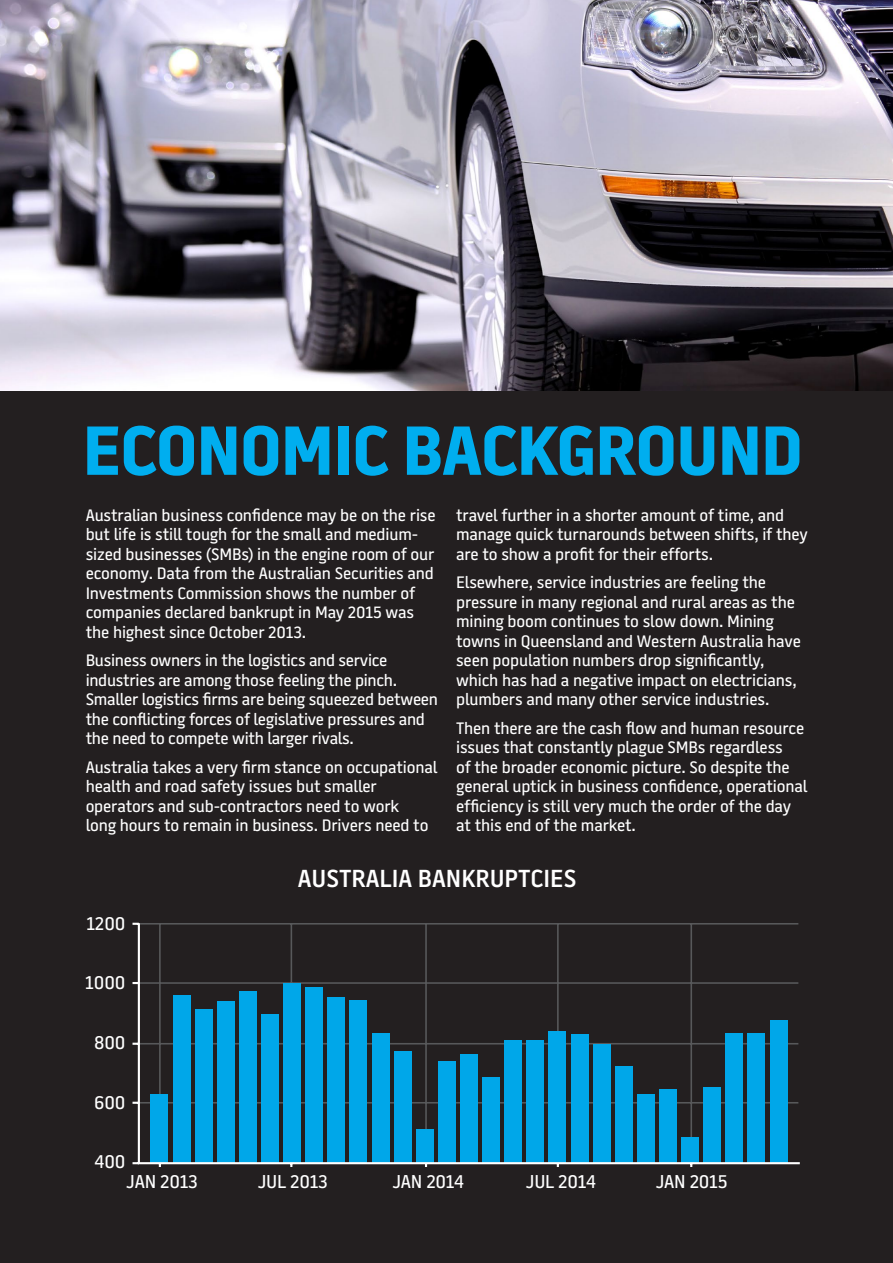
<style>
.page{position:relative;width:893px;height:1263px;background:#fff}
.page>*{position:absolute;margin:0;border:0;box-sizing:border-box;transform-origin:0 0}
.t1{font:700 69px "Battersea";letter-spacing:-.015em;color:#00aeef}
.t2{font:500 24.45px "Battersea";color:#fff}
.t3{font:18.45px "Battersea";letter-spacing:-.015em;color:#fff}
.t4{font:16.5px/19.5px "Battersea";letter-spacing:-.01em;color:#fff}
</style>
<div class="page">
<div style="left:0;top:382px;width:893px;height:881px;background:#231f20"></div>
<svg style="left:132px;top:922px;width:668px;height:245px"></svg>
<img style="left:0;top:0;width:893px;height:391px">
<p class="t1" style="left:83px;top:408px;width:722px">ECONOMIC BACKGROUND</p>
<p class="t4" style="left:86px;top:505px;width:351px">Australian business confidence may be on the rise but life is still tough for the small and medium&shy;sized businesses (SMBs) in the engine room of our economy. Data from the Australian Securities and Investments Commission shows the number of companies declared bankrupt in May 2015 was the highest since October 2013.</p>
<p class="t4" style="left:86px;top:651px;width:354px">Business owners in the logistics and service industries are among those feeling the pinch.<br>Smaller logistics firms are being squeezed between the conflicting forces of legislative pressures and the need to compete with larger rivals.</p>
<p class="t4" style="left:86px;top:757px;width:353px">Australia takes a very firm stance on occupational health and road safety issues but smaller operators and sub-contractors need to work<br>long hours to remain in business. Drivers need to</p>
<p class="t4" style="left:456px;top:505px;width:353px">travel further in a shorter amount of time, and manage quick turnarounds between shifts, if they are to show a profit for their efforts.</p>
<p class="t4" style="left:456px;top:573px;width:346px">Elsewhere, service industries are feeling the pressure in many regional and rural areas as the mining boom continues to slow down. Mining towns in Queensland and Western Australia have seen population numbers drop significantly, which has had a negative impact on electricians, plumbers and many other service industries.</p>
<p class="t4" style="left:456px;top:718px;width:353px">Then there are the cash flow and human resource issues that constantly plague SMBs regardless<br>of the broader economic picture. So despite the general uptick in business confidence, operational efficiency is still very much the order of the day at this end of the market.</p>
<p class="t3" style="left:86px;top:912px;width:41px">1200</p>
<p class="t3" style="left:85px;top:972px;width:42px">1000</p>
<p class="t3" style="left:94px;top:1032px;width:33px">800</p>
<p class="t3" style="left:94px;top:1091px;width:33px">600</p>
<p class="t3" style="left:95px;top:1151px;width:33px">400</p>
<p class="t3" style="left:127px;top:1171px;width:73px">JAN 2013</p>
<p class="t2" style="left:298px;top:864px;width:280px">AUSTRALIA BANKRUPTCIES</p>
<p class="t3" style="left:258px;top:1171px;width:71px">JUL 2013</p>
<p class="t3" style="left:393px;top:1171px;width:73px">JAN 2014</p>
<p class="t3" style="left:526px;top:1171px;width:71px">JUL 2014</p>
<p class="t3" style="left:656px;top:1171px;width:73px">JAN 2015</p>
</div>
